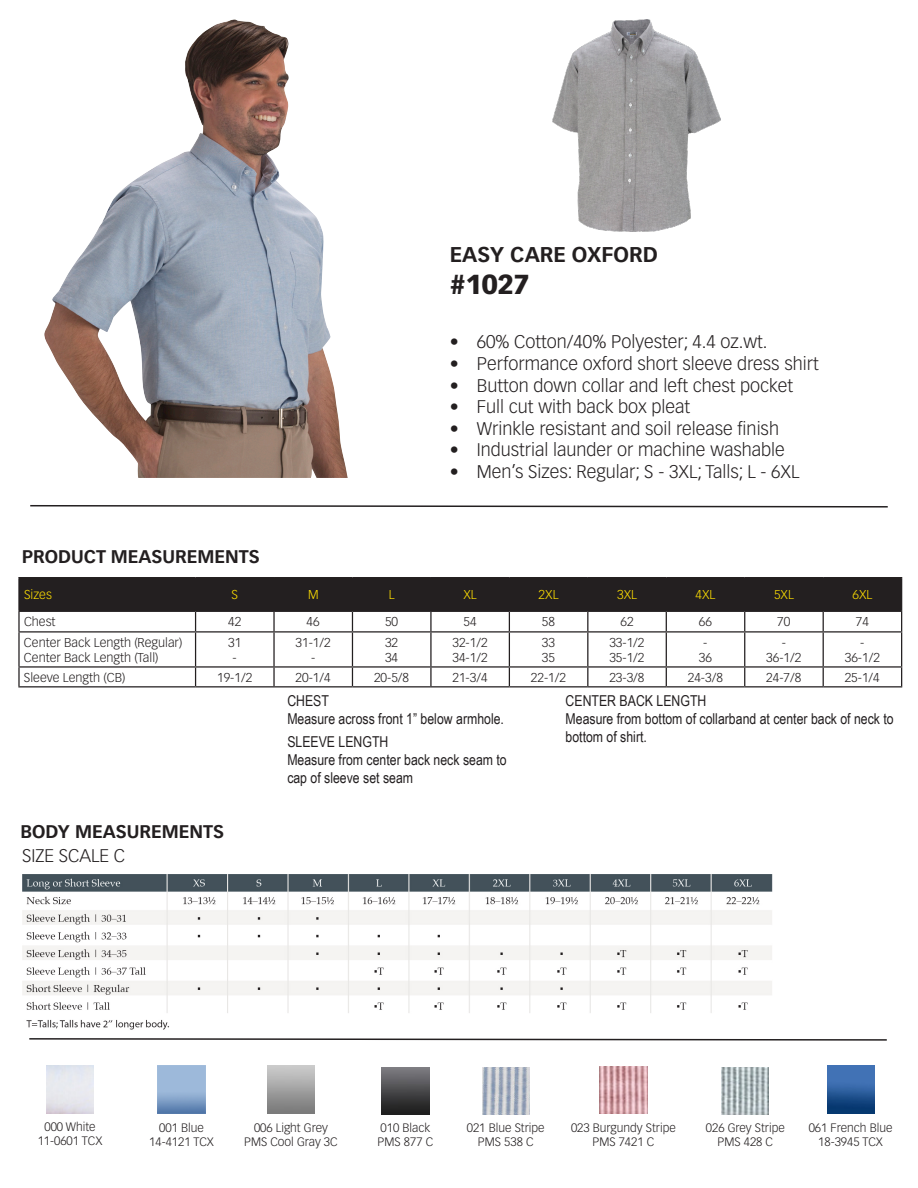
<style>
.page{position:relative;width:918px;height:1188px;background:#fff}
.page>*{position:absolute;margin:0;border:0;box-sizing:border-box;transform-origin:0 0}
.t1{font:900 27px "Vectora LT Pro";color:#231f20}
.t2{font:700 21px "Vectora LT Pro";color:#231f20}
.t3{font:300 18px "Vectora LT Pro";color:#231f20}
.t4{font:700 18px "Vectora LT Pro";color:#231f20}
.t5{font:15px/18px "Arial Narrow";color:#231f20}
.t6{font:300 12.6px/15.1px "Vectora LT Pro";color:#231f20}
.t7{font:300 12.6px "Vectora LT Pro";color:#ffdf01}
.t8{font:300 12px/14.4px "Vectora LT Pro";color:#231f20;text-align:center}
</style>
<div class="page">
<hr style="left:18px;top:577px;width:178px;height:1px;background:#231f20">
<hr style="left:196px;top:577px;width:78px;height:1px;background:#231f20">
<hr style="left:274px;top:577px;width:78px;height:1px;background:#231f20">
<hr style="left:352px;top:577px;width:79px;height:1px;background:#231f20">
<hr style="left:431px;top:577px;width:78px;height:1px;background:#231f20">
<hr style="left:509px;top:577px;width:79px;height:1px;background:#231f20">
<hr style="left:588px;top:577px;width:78px;height:1px;background:#231f20">
<hr style="left:666px;top:577px;width:79px;height:1px;background:#231f20">
<hr style="left:745px;top:577px;width:78px;height:1px;background:#231f20">
<hr style="left:823px;top:577px;width:79px;height:1px;background:#231f20">
<svg style="left:18px;top:578px;width:884px;height:53px"></svg>
<hr style="left:18px;top:631px;width:178px;height:2px;background:#231f20">
<hr style="left:18px;top:633px;width:2px;height:33px;background:#231f20">
<hr style="left:196px;top:631px;width:78px;height:2px;background:#231f20">
<hr style="left:195px;top:633px;width:1px;height:33px;background:#231f20">
<hr style="left:274px;top:631px;width:78px;height:2px;background:#231f20">
<hr style="left:273px;top:633px;width:2px;height:33px;background:#231f20">
<hr style="left:352px;top:631px;width:79px;height:2px;background:#231f20">
<hr style="left:352px;top:633px;width:1px;height:33px;background:#231f20">
<hr style="left:431px;top:631px;width:78px;height:2px;background:#231f20">
<hr style="left:430px;top:633px;width:2px;height:33px;background:#231f20">
<hr style="left:509px;top:631px;width:79px;height:2px;background:#231f20">
<hr style="left:509px;top:633px;width:1px;height:33px;background:#231f20">
<hr style="left:588px;top:631px;width:78px;height:2px;background:#231f20">
<hr style="left:587px;top:633px;width:1px;height:33px;background:#231f20">
<hr style="left:666px;top:631px;width:79px;height:2px;background:#231f20">
<hr style="left:666px;top:633px;width:1px;height:33px;background:#231f20">
<hr style="left:745px;top:631px;width:78px;height:2px;background:#231f20">
<hr style="left:744px;top:633px;width:1px;height:33px;background:#231f20">
<hr style="left:823px;top:631px;width:79px;height:2px;background:#231f20">
<hr style="left:823px;top:633px;width:1px;height:33px;background:#231f20">
<hr style="left:901px;top:633px;width:1px;height:33px;background:#231f20">
<hr style="left:18px;top:666px;width:178px;height:2px;background:#231f20">
<svg style="left:18px;top:668px;width:2px;height:18px"></svg>
<hr style="left:196px;top:666px;width:78px;height:2px;background:#231f20">
<svg style="left:195px;top:668px;width:1px;height:18px"></svg>
<hr style="left:274px;top:666px;width:78px;height:2px;background:#231f20">
<svg style="left:273px;top:668px;width:2px;height:18px"></svg>
<hr style="left:352px;top:666px;width:79px;height:2px;background:#231f20">
<svg style="left:352px;top:668px;width:1px;height:18px"></svg>
<hr style="left:431px;top:666px;width:78px;height:2px;background:#231f20">
<svg style="left:430px;top:668px;width:2px;height:18px"></svg>
<hr style="left:509px;top:666px;width:79px;height:2px;background:#231f20">
<svg style="left:509px;top:668px;width:1px;height:18px"></svg>
<hr style="left:588px;top:666px;width:78px;height:2px;background:#231f20">
<svg style="left:587px;top:668px;width:1px;height:18px"></svg>
<hr style="left:666px;top:666px;width:79px;height:2px;background:#231f20">
<svg style="left:666px;top:668px;width:1px;height:18px"></svg>
<hr style="left:745px;top:666px;width:78px;height:2px;background:#231f20">
<svg style="left:744px;top:668px;width:1px;height:18px"></svg>
<hr style="left:823px;top:666px;width:79px;height:2px;background:#231f20">
<svg style="left:823px;top:668px;width:1px;height:18px"></svg>
<svg style="left:901px;top:668px;width:1px;height:18px"></svg>
<hr style="left:18px;top:686px;width:178px;height:1px;background:#231f20">
<hr style="left:196px;top:686px;width:78px;height:1px;background:#231f20">
<hr style="left:274px;top:686px;width:78px;height:1px;background:#231f20">
<hr style="left:352px;top:686px;width:79px;height:1px;background:#231f20">
<hr style="left:431px;top:686px;width:78px;height:1px;background:#231f20">
<hr style="left:509px;top:686px;width:79px;height:1px;background:#231f20">
<hr style="left:588px;top:686px;width:78px;height:1px;background:#231f20">
<hr style="left:666px;top:686px;width:79px;height:1px;background:#231f20">
<hr style="left:745px;top:686px;width:78px;height:1px;background:#231f20">
<hr style="left:823px;top:686px;width:79px;height:1px;background:#231f20">
<svg style="left:30px;top:505px;width:858px;height:3px"></svg>
<img style="left:553px;top:19px;width:168px;height:213px">
<img style="left:44px;top:19px;width:304px;height:459px">
<svg style="left:29px;top:1038px;width:858px;height:3px"></svg>
<img style="left:382px;top:1067px;width:47px;height:47px">
<img style="left:482px;top:1067px;width:47px;height:47px">
<img style="left:827px;top:1066px;width:47px;height:47px">
<img style="left:722px;top:1067px;width:47px;height:47px">
<img style="left:600px;top:1066px;width:47px;height:47px">
<img style="left:158px;top:1066px;width:47px;height:47px">
<img style="left:22px;top:874px;width:750px;height:156px">
<p class="t4" style="left:22px;top:545px;width:239px">PRODUCT MEASUREMENTS</p>
<p class="t2" style="left:450px;top:242px;width:209px">EASY CARE OXFORD</p>
<h1 class="t1" style="left:450px;top:268px;width:81px">#1027</h1>
<p class="t3" style="left:450px;top:331px;width:319px">• 60% Cotton/40% Polyester; 4.4 oz.wt.</p>
<p class="t3" style="left:450px;top:353px;width:370px">• Performance oxford short sleeve dress shirt</p>
<p class="t3" style="left:450px;top:374px;width:345px">• Button down collar and left chest pocket</p>
<p class="t3" style="left:450px;top:396px;width:242px">• Full cut with back box pleat</p>
<p class="t3" style="left:450px;top:417px;width:331px">• Wrinkle resistant and soil release finish</p>
<p class="t3" style="left:450px;top:439px;width:337px">• Industrial launder or machine washable</p>
<p class="t3" style="left:450px;top:461px;width:351px">• Men’s Sizes: Regular; S - 3XL; Talls; L - 6XL</p>
<p class="t7" style="left:24px;top:587px;width:29px">Sizes</p>
<p class="t7" style="left:232px;top:587px;width:8px">S</p>
<p class="t7" style="left:308px;top:587px;width:12px">M</p>
<p class="t7" style="left:389px;top:587px;width:7px">L</p>
<p class="t7" style="left:463px;top:587px;width:15px">XL</p>
<p class="t7" style="left:539px;top:587px;width:21px">2XL</p>
<p class="t7" style="left:617px;top:587px;width:21px">3XL</p>
<p class="t7" style="left:696px;top:587px;width:21px">4XL</p>
<p class="t7" style="left:774px;top:587px;width:21px">5XL</p>
<p class="t7" style="left:852px;top:587px;width:21px">6XL</p>
<p class="t6" style="left:24px;top:614px;width:33px">Chest</p>
<p class="t6" style="left:228px;top:614px;width:15px">42</p>
<p class="t6" style="left:307px;top:614px;width:15px">46</p>
<p class="t6" style="left:385px;top:614px;width:15px">50</p>
<p class="t6" style="left:464px;top:614px;width:15px">54</p>
<p class="t6" style="left:542px;top:614px;width:15px">58</p>
<p class="t6" style="left:620px;top:614px;width:15px">62</p>
<p class="t6" style="left:699px;top:614px;width:15px">66</p>
<p class="t6" style="left:777px;top:614px;width:15px">70</p>
<p class="t6" style="left:856px;top:614px;width:15px">74</p>
<p class="t6" style="left:24px;top:635px;width:160px">Center Back Length (Regular)<br>Center Back Length (Tall)</p>
<p class="t6" style="left:228px;top:635px;width:15px;text-align:center">31 -</p>
<p class="t6" style="left:296px;top:635px;width:37px;text-align:center">31-1/2 -</p>
<p class="t6" style="left:385px;top:635px;width:15px">32<br>34</p>
<p class="t6" style="left:453px;top:635px;width:37px">32-1/2<br>34-1/2</p>
<p class="t6" style="left:542px;top:635px;width:15px">33<br>35</p>
<p class="t6" style="left:609px;top:635px;width:37px">33-1/2<br>35-1/2</p>
<p class="t6" style="left:699px;top:635px;width:15px;text-align:center">-<br>36</p>
<p class="t6" style="left:766px;top:635px;width:37px;text-align:center">-<br>36-1/2</p>
<p class="t6" style="left:845px;top:635px;width:37px;text-align:center">-<br>36-1/2</p>
<p class="t6" style="left:24px;top:670px;width:103px">Sleeve Length (CB)</p>
<p class="t6" style="left:217px;top:670px;width:37px">19-1/2</p>
<p class="t6" style="left:296px;top:670px;width:37px">20-1/4</p>
<p class="t6" style="left:374px;top:670px;width:37px">20-5/8</p>
<p class="t6" style="left:452px;top:670px;width:37px">21-3/4</p>
<p class="t6" style="left:531px;top:670px;width:37px">22-1/2</p>
<p class="t6" style="left:609px;top:670px;width:37px">23-3/8</p>
<p class="t6" style="left:688px;top:670px;width:37px">24-3/8</p>
<p class="t6" style="left:766px;top:670px;width:37px">24-7/8</p>
<p class="t6" style="left:845px;top:670px;width:37px">25-1/4</p>
<p class="t4" style="left:21px;top:821px;width:205px">BODY MEASUREMENTS</p>
<p class="t3" style="left:22px;top:845px;width:105px">SIZE SCALE C</p>
<p class="t5" style="left:287px;top:691px;width:218px">CHEST<br>Measure across front 1” below armhole.</p>
<p class="t5" style="left:566px;top:691px;width:330px">CENTER BACK LENGTH<br>Measure from bottom of collarband at center back of neck to bottom of shirt.</p>
<p class="t5" style="left:287px;top:732px;width:221px">SLEEVE LENGTH<br>Measure from center back neck seam to cap of sleeve set seam</p>
<p class="t8" style="left:38px;top:1120px;width:66px">000 White<br>11-0601 TCX</p>
<p class="t8" style="left:149px;top:1120px;width:66px">001 Blue<br>14-4121 TCX</p>
<p class="t8" style="left:809px;top:1120px;width:85px">061 French Blue<br>18-3945 TCX</p>
<p class="t8" style="left:244px;top:1120px;width:95px">006 Light Grey<br>PMS Cool Gray 3C</p>
<p class="t8" style="left:378px;top:1120px;width:57px;text-align:left">010 Black<br>PMS 877 C</p>
<p class="t8" style="left:467px;top:1120px;width:79px">021 Blue Stripe<br>PMS 538 C</p>
<p class="t8" style="left:571px;top:1120px;width:106px">023 Burgundy Stripe<br>PMS 7421 C</p>
<p class="t8" style="left:706px;top:1120px;width:80px">026 Grey Stripe<br>PMS 428 C</p>
</div>
